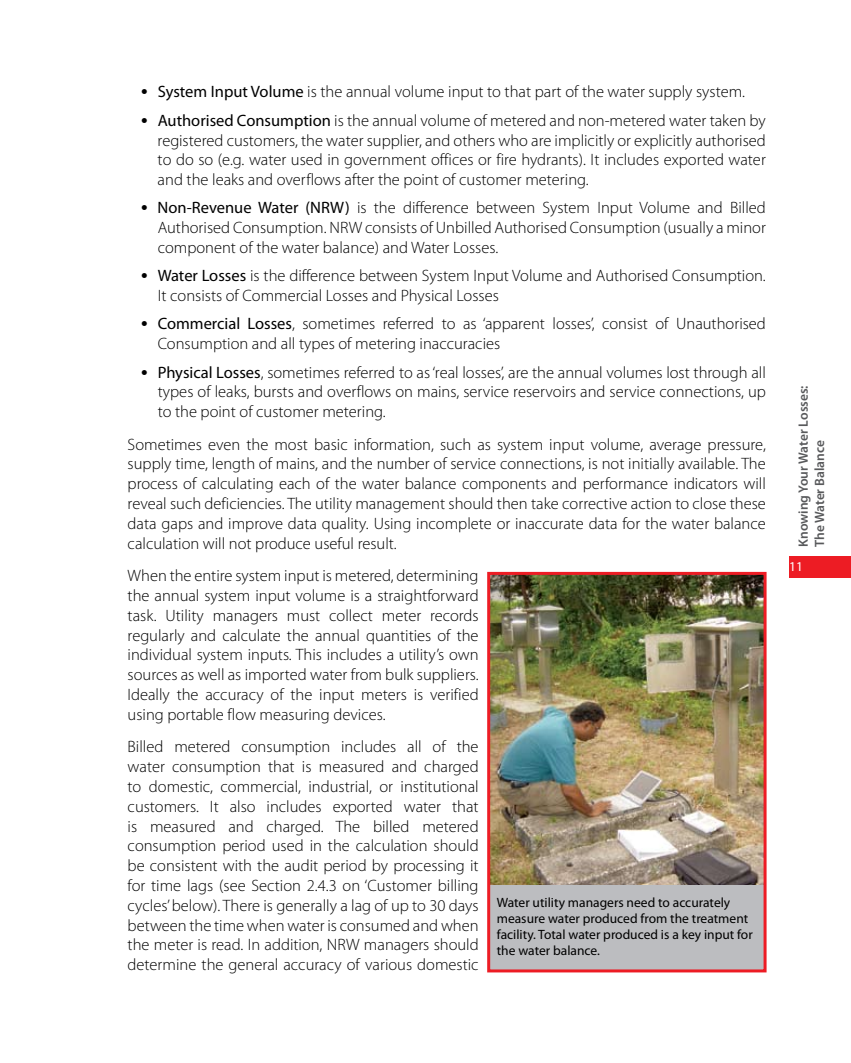
<style>
.page{position:relative;width:851px;height:1063px;background:#fff}
.page>*{position:absolute;margin:0;border:0;box-sizing:border-box;transform-origin:0 0}
.t1{font:300 16.5px/19.8px "Myriad Pro";color:#000;text-align:justify}
.t2{font:13.5px/16.2px "Myriad Pro";color:#000}
.t3{font:600 13.5px/16.2px "Myriad Pro";color:#58595b}
.t4{font:13.5px "Myriad Pro";color:#fff}
.s1{font-weight:600;font-size:21px}
.s2{font-weight:400}
</style>
<div class="page">
<div style="left:789px;top:556px;width:61px;height:22px;background:#ed1c24"></div>
<div style="left:488px;top:573px;width:277px;height:398px;background:#bcbdc0"></div>
<img style="left:491px;top:576px;width:271px;height:308px">
<div style="left:487px;top:572px;width:279px;height:400px;border:3px solid #ed1c24"></div>
<p class="t1" style="left:141px;top:82px;width:605px"><span class="s1">•</span> <span class="s2">System Input Volume</span> is the annual volume input to that part of the water supply system.</p>
<p class="t1" style="left:158px;top:111px;width:609px;text-indent:-16px"><span class="s1">•</span> <span class="s2">Authorised Consumption</span> is the annual volume of metered and non-metered water taken by registered customers, the water supplier, and others who are implicitly or explicitly authorised to do so (e.g. water used in government offices or fire hydrants). It includes exported water and the leaks and overflows after the point of customer metering.</p>
<p class="t1" style="left:158px;top:198px;width:609px;text-indent:-16px"><span class="s1">•</span> <span class="s2">Non-Revenue Water (NRW)</span> is the difference between System Input Volume and Billed Authorised Consumption. NRW consists of Unbilled Authorised Consumption (usually a minor component of the water balance) and Water Losses.</p>
<p class="t1" style="left:158px;top:266px;width:609px;text-indent:-17px"><span class="s1">•</span> <span class="s2">Water Losses</span> is the difference between System Input Volume and Authorised Consumption.<br>It consists of Commercial Losses and Physical Losses</p>
<p class="t1" style="left:158px;top:314px;width:609px;text-indent:-16px"><span class="s1">•</span> <span class="s2">Commercial Losses</span>, sometimes referred to as ‘apparent losses’, consist of Unauthorised<br>Consumption and all types of metering inaccuracies</p>
<p class="t1" style="left:158px;top:362px;width:609px;text-indent:-16px"><span class="s1">•</span> <span class="s2">Physical Losses</span>, sometimes referred to as ‘real losses’, are the annual volumes lost through all types of leaks, bursts and overflows on mains, service reservoirs and service connections, up to the point of customer metering.</p>
<p class="t1" style="left:128px;top:435px;width:639px">Sometimes even the most basic information, such as system input volume, average pressure, supply time, length of mains, and the number of service connections, is not initially available. The process of calculating each of the water balance components and performance indicators will reveal such deficiencies. The utility management should then take corrective action to close these data gaps and improve data quality. Using incomplete or inaccurate data for the water balance calculation will not produce useful result.</p>
<p class="t1" style="left:128px;top:566px;width:352px">When the entire system input is metered, determining the annual system input volume is a straightforward task. Utility managers must collect meter records regularly and calculate the annual quantities of the individual system inputs. This includes a utility’s own sources as well as imported water from bulk suppliers.<br>Ideally the accuracy of the input meters is verified using portable flow measuring devices.</p>
<p class="t1" style="left:128px;top:737px;width:352px">Billed metered consumption includes all of the water consumption that is measured and charged to domestic, commercial, industrial, or institutional customers. It also includes exported water that is measured and charged. The billed metered consumption period used in the calculation should be consistent with the audit period by processing it for time lags (see Section 2.4.3 on ‘Customer billing cycles’ below). There is generally a lag of up to 30 days between the time when water is consumed and when the meter is read. In addition, NRW managers should determine the general accuracy of various domestic</p>
<p class="t2" style="left:496px;top:894px;width:257px">Water utility managers need to accurately measure water produced from the treatment facility. Total water produced is a key input for the water balance.</p>
<p class="t3" style="left:795px;top:547px;width:163px;rotate:-90deg">Knowing Your Water Losses:<br>The Water Balance</p>
<p class="t4" style="left:789px;top:559px;width:15px">11</p>
</div>
